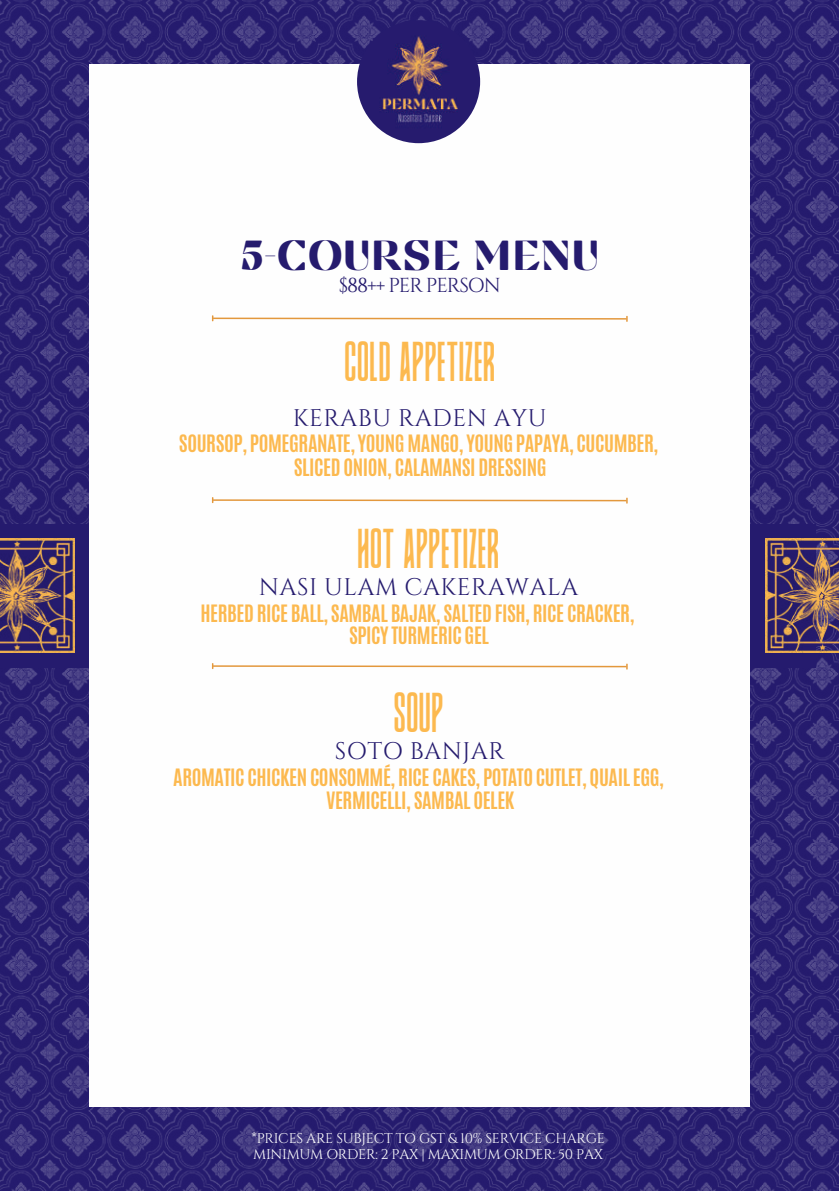
<style>
.page{position:relative;width:839px;height:1191px;background:#fff}
.page>*{position:absolute;margin:0;border:0;box-sizing:border-box;transform-origin:0 0}
.t1{font:700 42px "August";color:#fcb94f}
.t2{font:42px "Findel Display";color:#251b6e}
.t3{font:24px "Cinzel";letter-spacing:.02em;color:#251b6e}
.t4{font:20.2px "Cinzel";letter-spacing:-.055em;color:#251b6e}
.t5{font:700 20px/22.4px "Antonio";letter-spacing:-.02em;color:#fcb94f;text-align:center}
.t6{font:14px/16.4px "Cinzel";letter-spacing:-.02em;color:#fff}
</style>
<div class="page">
<img style="left:0;top:0;width:838px;height:1191px">
<div style="left:0;top:524px;width:815px;height:143px;background:#251b6e"></div>
<img style="left:765px;top:538px;width:73px;height:114px">
<img style="left:0;top:538px;width:74px;height:114px">
<div style="left:89px;top:64px;width:660px;height:1043px;background:#fefefe"></div>
<hr style="left:213px;top:318px;width:413px;height:2px;background:#e3983d">
<img style="left:357px;top:20px;width:123px;height:123px;border-radius:50%">
<hr style="left:213px;top:665px;width:413px;height:2px;background:#e3983d">
<hr style="left:213px;top:499px;width:413px;height:2px;background:#e3983d">
<h1 class="t2" style="left:240px;top:231px;width:360px">5-COURSE MENU</h1>
<p class="t4" style="left:339px;top:273px;width:163px">$88++ PER PERSON</p>
<h1 class="t1" style="left:344px;top:336px;width:153px">COLD APPETIZER</h1>
<p class="t3" style="left:293px;top:402px;width:255px">KERABU RADEN AYU</p>
<p class="t5" style="left:179px;top:432px;width:481px;line-height:24px">SOURSOP, POMEGRANATE, YOUNG MANGO, YOUNG PAPAYA, CUCUMBER,<br>SLICED ONION, CALAMANSI DRESSING</p>
<h1 class="t1" style="left:357px;top:522px;width:144px">HOT APPETIZER</h1>
<p class="t3" style="left:259px;top:572px;width:321px">NASI ULAM CAKERAWALA</p>
<p class="t5" style="left:200px;top:602px;width:435px">HERBED RICE BALL, SAMBAL BAJAK, SALTED FISH, RICE CRACKER,<br>SPICY TURMERIC GEL</p>
<h1 class="t1" style="left:393px;top:687px;width:52px">SOUP</h1>
<p class="t3" style="left:335px;top:736px;width:171px">SOTO BANJAR</p>
<p class="t5" style="left:173px;top:767px;width:492px">AROMATIC CHICKEN CONSOMMÉ, RICE CAKES, POTATO CUTLET, QUAIL EGG,<br>VERMICELLI, SAMBAL OELEK</p>
<p class="t6" style="left:251px;top:1131px;width:355px">*PRICES ARE SUBJECT TO GST &amp; 10% SERVICE CHARGE<br>MINIMUM ORDER: 2 PAX | MAXIMUM ORDER: 50 PAX</p>
</div>
